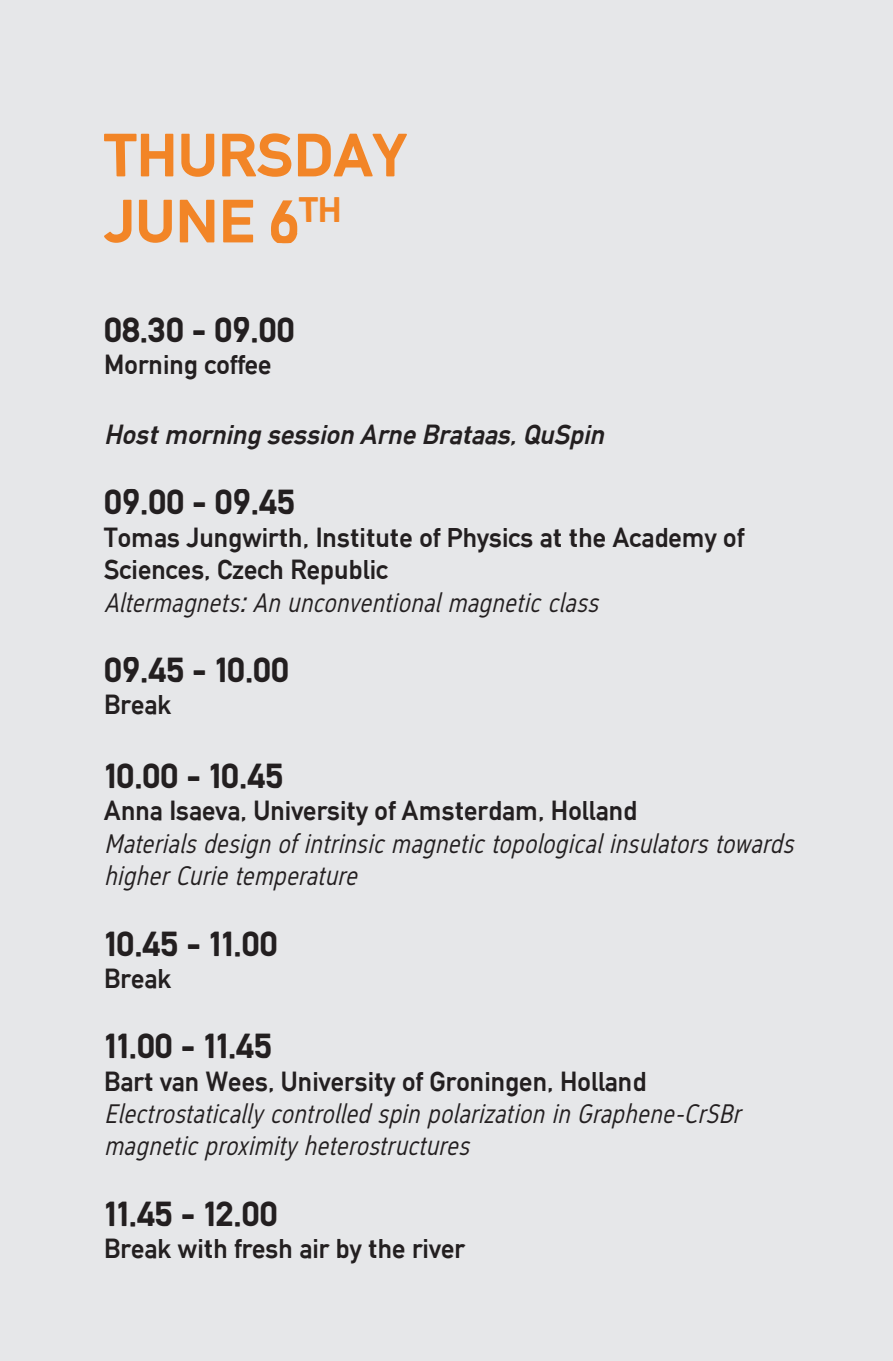
<style>
.page{position:relative;width:893px;height:1361px;background:#e6e7e9}
.page>*{position:absolute;margin:0;border:0;box-sizing:border-box;transform-origin:0 0}
.t1{font:60px/66px "NTNU DIN black";color:#f28527}
.t2{font:34.5px "NTNU DIN black";color:#231f20}
.t3{font:27px/32.4px "NTNU DIN Regular italic";color:#231f20}
.t4{font:27px/32.4px "NTNU DIN bold";color:#231f20}
.t5{font:italic 27px "NTNU DIN bold";color:#231f20}
</style>
<div class="page">
<p class="t1" style="left:104px;top:122px;width:303px">THURSDAY<br>JUNE 6<sup>TH</sup></p>
<p class="t2" style="left:104px;top:309px;width:192px">08.30 - 09.00</p>
<p class="t4" style="left:104px;top:348px;width:169px">Morning coffee</p>
<p class="t5" style="left:104px;top:419px;width:508px">Hostmorning session Arne Brataas,QuSpin</p>
<p class="t2" style="left:104px;top:482px;width:192px">09.00 - 09.45</p>
<p class="t4" style="left:104px;top:521px;width:642px">Tomas Jungwirth, Institute of Physics at the Academy of<br>Sciences, Czech Republic</p>
<p class="t3" style="left:104px;top:586px;width:495px">Altermagnets: An unconventional magnetic class</p>
<p class="t2" style="left:104px;top:649px;width:186px">09.45 - 10.00</p>
<p class="t4" style="left:104px;top:688px;width:69px">Break</p>
<p class="t2" style="left:104px;top:756px;width:181px">10.00 - 10.45</p>
<p class="t4" style="left:104px;top:794px;width:534px">Anna Isaeva, University of Amsterdam, Holland</p>
<p class="t3" style="left:104px;top:827px;width:691px">Materials design of intrinsic magnetic topological insulators towards higher Curie temperature</p>
<p class="t2" style="left:104px;top:923px;width:175px">10.45 - 11.00</p>
<p class="t4" style="left:104px;top:962px;width:69px">Break</p>
<p class="t2" style="left:104px;top:1026px;width:169px">11.00 - 11.45</p>
<p class="t4" style="left:104px;top:1064px;width:544px">Bart van Wees, University of Groningen, Holland</p>
<p class="t3" style="left:104px;top:1097px;width:638px">Electrostatically controlled spin polarization in Graphene-CrSBr</p>
<p class="t3" style="left:104px;top:1129px;width:367px">magnetic proximity heterostructures</p>
<p class="t2" style="left:104px;top:1193px;width:175px">11.45 - 12.00</p>
<p class="t4" style="left:104px;top:1232px;width:362px">Break with fresh air by the river</p>
</div>
